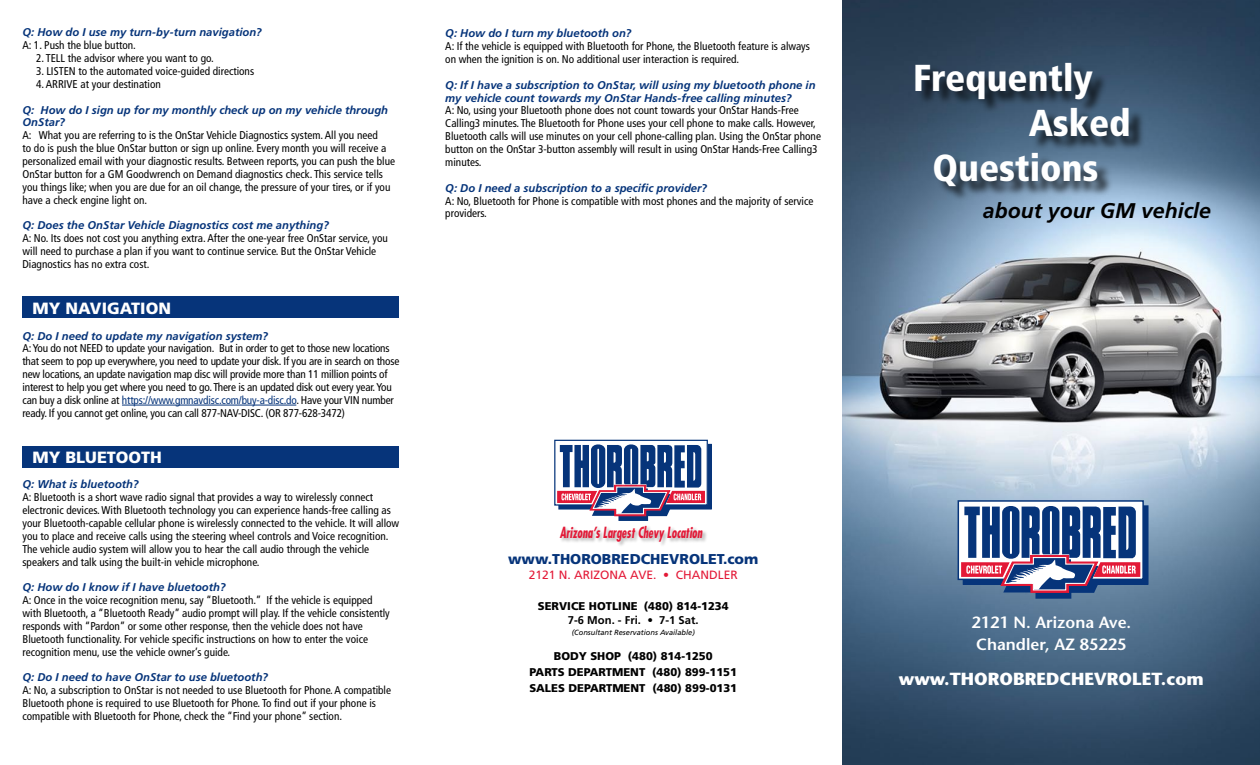
<style>
.page{position:relative;width:1260px;height:765px;background:#fff}
.page>*{position:absolute;margin:0;border:0;box-sizing:border-box;transform-origin:0 0}
.t1{font:900 condensed 37.5px "Frutiger";color:#fff}
.t2{font:italic 700 21.25px "Frutiger";color:#000}
.t3{font:700 17.5px "Stone Sans";color:#fff}
.t4{font:600 16.25px/22.5px "Stone Sans";color:#fff}
.t5{font:900 16.25px "Frutiger";color:#fff}
.t6{font:italic 700 condensed 15px "Futura";color:#e31836;scale:.8 1}
.t7{font:900 14.25px "Frutiger";color:#06347a}
.t8{font:12px "Frutiger";color:#e31836}
.t9{font:condensed 11.25px/12.9px "Frutiger";color:#000}
.t10{font:italic 700 11.25px/12.9px "Frutiger";color:#06347a}
.t11{font:900 11.25px/16.2px "Frutiger";color:#000;text-align:center}
.t12{font:700 11.25px "Frutiger";color:#000}
.t13{font:italic 7.5px "Frutiger";color:#000}
.s1{color:#06347a}
</style>
<div class="page">
<div style="left:22px;top:446px;width:377px;height:22px;background:#06347a"></div>
<div style="left:22px;top:296px;width:377px;height:22px;background:#06347a"></div>
<img style="left:843px;top:0;width:417px;height:765px">
<div style="left:916px;top:64px;width:230px;height:139px;background:#000;opacity:.75"></div>
<hr style="left:122px;top:405px;width:174px;height:1px;background:#06347a">
<div style="left:958px;top:500px;width:186px;height:80px;border:2px solid #06347a"></div>
<svg style="left:961px;top:504px;width:179px;height:95px"></svg>
<div style="left:554px;top:440px;width:154px;height:66px;border:1px solid #06347a"></div>
<svg style="left:557px;top:444px;width:148px;height:77px"></svg>
<div style="left:560px;top:525px;width:149px;height:22px;background:#000;opacity:.3"></div>
<p class="t10" style="left:22px;top:26px;width:241px">Q: How do I use my turn-by-turn navigation?</p>
<p class="t9" style="left:22px;top:39px;width:115px">A: 1. Push the blue button.</p>
<p class="t9" style="left:36px;top:52px;width:179px">2. TELL the advisor where you want to go.</p>
<p class="t9" style="left:36px;top:65px;width:220px">3. LISTEN to the automated voice-guided directions</p>
<p class="t9" style="left:36px;top:78px;width:126px">4. ARRIVE at your destination</p>
<p class="t10" style="left:22px;top:103px;width:367px">Q: How do I sign up for my monthly check up on my vehicle through<br>OnStar?</p>
<p class="t9" style="left:22px;top:129px;width:374px">A: What you are referring to is the OnStar Vehicle Diagnostics system. All you need<br>to do is push the blue OnStar button or sign up online. Every month you will receive a personalized email with your diagnostic results. Between reports, you can push the blue OnStar button for a GM Goodwrench on Demand diagnostics check. This service tells you things like; when you are due for an oil change, the pressure of your tires, or if you have a check engine light on.</p>
<p class="t10" style="left:22px;top:219px;width:308px">Q: Does the OnStar Vehicle Diagnostics cost me anything?</p>
<p class="t9" style="left:22px;top:232px;width:367px">A: No. Its does not cost you anything extra. After the one-year free OnStar service, you will need to purchase a plan if you want to continue service. But the OnStar Vehicle<br>Diagnostics has no extra cost.</p>
<h3 class="t5" style="left:32px;top:298px;width:140px">MY NAVIGATION</h3>
<p class="t10" style="left:22px;top:329px;width:247px">Q: Do I need to update my navigation system?</p>
<p class="t9" style="left:22px;top:342px;width:378px">A: You do not NEED to update your navigation. But in order to get to those new locations that seem to pop up everywhere, you need to update your disk. If you are in search on those new locations, an update navigation map disc will provide more than 11 million points of interest to help you get where you need to go. There is an updated disk out every year. You can buy a disk online at <span class="s1">https://www.gmnavdisc.com/buy-a-disc.do</span>. Have your VIN number ready. If you cannot get online, you can call 877-NAV-DISC. (or 877-628-3472)</p>
<h3 class="t5" style="left:32px;top:447px;width:131px">MY BLUETOOTH</h3>
<p class="t10" style="left:22px;top:478px;width:118px">Q: What is bluetooth?</p>
<p class="t9" style="left:22px;top:491px;width:378px">A: Bluetooth is a short wave radio signal that provides a way to wirelessly connect electronic devices. With Bluetooth technology you can experience hands-free calling as your Bluetooth-capable cellular phone is wirelessly connected to the vehicle. It will allow you to place and receive calls using the steering wheel controls and Voice recognition.<br>The vehicle audio system will allow you to hear the call audio through the vehicle speakers and talk using the built-in vehicle microphone.</p>
<p class="t10" style="left:22px;top:581px;width:205px">Q: How do I know if I have bluetooth?</p>
<p class="t9" style="left:22px;top:594px;width:369px">A: Once in the voice recognition menu, say “Bluetooth.” If the vehicle is equipped with Bluetooth, a “Bluetooth Ready” audio prompt will play. If the vehicle consistently responds with “Pardon” or some other response, then the vehicle does not have Bluetooth functionality. For vehicle specific instructions on how to enter the voice recognition menu, use the vehicle owner’s guide.</p>
<p class="t10" style="left:22px;top:671px;width:247px">Q: Do I need to have OnStar to use bluetooth?</p>
<p class="t9" style="left:22px;top:684px;width:370px">A: No, a subscription to OnStar is not needed to use Bluetooth for Phone. A compatible<br>Bluetooth phone is required to use Bluetooth for Phone. To find out if your phone is compatible with Bluetooth for Phone, check the “Find your phone” section.</p>
<p class="t10" style="left:445px;top:27px;width:188px">Q: How do I turn my bluetooth on?</p>
<p class="t9" style="left:445px;top:40px;width:366px">A: If the vehicle is equipped with Bluetooth for Phone, the Bluetooth feature is always on when the ignition is on. No additional user interaction is required.</p>
<p class="t10" style="left:445px;top:78px;width:372px">Q: If I have a subscription to OnStar, will using my bluetooth phone in my vehicle count towards my OnStar Hands-free calling minutes?</p>
<p class="t9" style="left:445px;top:104px;width:377px">A: No, using your Bluetooth phone does not count towards your OnStar Hands-Free Calling3 minutes. The Bluetooth for Phone uses your cell phone to make calls. However, Bluetooth calls will use minutes on your cell phone-calling plan. Using the OnStar phone button on the OnStar 3-button assembly will result in using OnStar Hands-Free Calling3 minutes.</p>
<p class="t10" style="left:445px;top:181px;width:263px">Q: Do I need a subscription to a specific provider?</p>
<p class="t9" style="left:445px;top:194px;width:370px">A: No, Bluetooth for Phone is compatible with most phones and the majority of service providers.</p>
<h3 class="t6" style="left:560px;top:523px;width:180px">Arizona’s Largest Chevy Location</h3>
<p class="t7" style="left:508px;top:550px;width:55px">WWW.THOROBREDCHEVROLET</p>
<p class="t7" style="left:723px;top:550px;width:37px">.COM</p>
<p class="t8" style="left:529px;top:567px;width:210px">2121 N. ARIZONA AVE. • CHANDLER</p>
<p class="t11" style="left:538px;top:598px;width:192px">SERVICE HOTLINE (480) 814-1234</p>
<p class="t12" style="left:568px;top:613px;width:132px">7-6 Mon. - Fri. • 7-1 Sat.</p>
<p class="t13" style="left:572px;top:628px;width:125px">(Consultant Reservations Available)</p>
<p class="t11" style="left:529px;top:647px;width:209px">BODY SHOP (480) 814-1250<br>PARTS DEPARTMENT (480) 899-1151<br>SALES DEPARTMENT (480) 899-0131</p>
<h1 class="t1" style="left:913px;top:55px;width:181px">Frequently</h1>
<h1 class="t1" style="left:1029px;top:100px;width:104px">Asked</h1>
<h1 class="t1" style="left:933px;top:145px;width:168px">Questions</h1>
<h2 class="t2" style="left:983px;top:198px;width:229px">about your GM vehicle</h2>
<h3 class="t4" style="left:971px;top:611px;width:161px">2121 N. Arizona Ave.<br>Chandler, AZ 85225</h3>
<h3 class="t3" style="left:899px;top:669px;width:307px">WWW.THOROBREDCHEVROLET.COM</h3>
</div>
